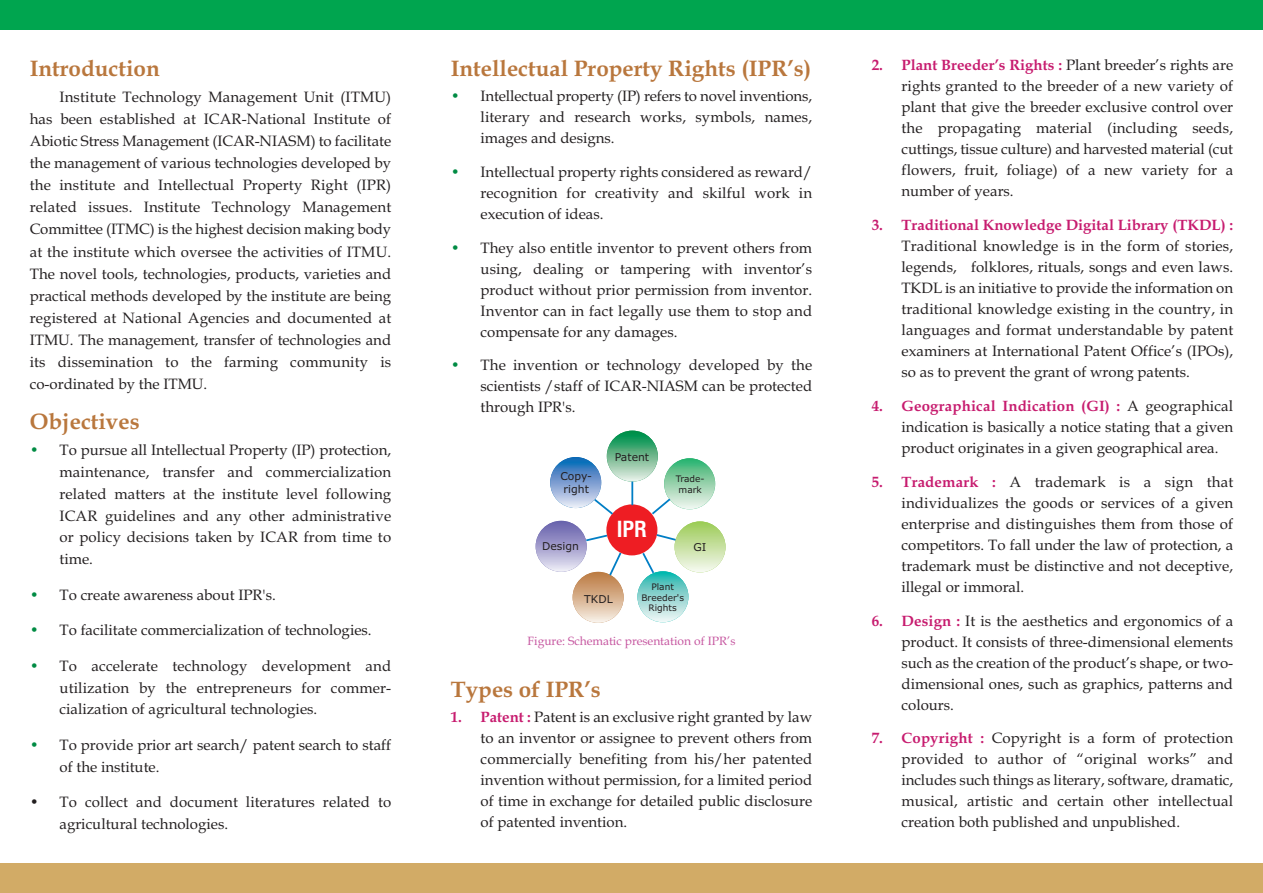
<style>
.page{position:relative;width:1263px;height:893px;background:#fff}
.page>*{position:absolute;margin:0;border:0;box-sizing:border-box;transform-origin:0 0}
.t1{font:700 22.5px "Book Antiqua";color:#b9773d}
.t2{font:21.6px "Swiss 721 BT Bold Condensed+VFAPYH";color:#fff}
.t3{font:15px/21px "Book Antiqua";color:#231f20;text-align:justify}
.t4{font:700 15px "Book Antiqua";color:#c71c6f}
.t5{font:12px "Book Antiqua";color:#c656a0}
.t6{font:10.8px/12.6px "Verdana+TXXOIV";color:#231f20;text-align:center}
.t7{font:9px/10.8px "Verdana+TXXOIV";color:#231f20;text-align:center}
.s1{color:#008b43}
.s2{font-weight:700;color:#c71c6f}
</style>
<div class="page">
<div style="left:0;top:0;width:1263px;height:30px;background:#00a54f"></div>
<div style="left:0;top:863px;width:1263px;height:30px;background:#d2ab66"></div>
<div style="left:607px;top:431px;width:51px;height:51px;background:linear-gradient(to bottom,#00883e,#efeee6);border-radius:50%"></div>
<svg style="left:664px;top:458px;width:51px;height:51px;background:#93d2ac"></svg>
<div style="left:674px;top:521px;width:51px;height:51px;background:linear-gradient(to bottom,#9ecc5a,#f3f7ec);border-radius:50%"></div>
<div style="left:606px;top:504px;width:51px;height:51px;background:#ee1d23;border-radius:50%"></div>
<svg style="left:637px;top:571px;width:51px;height:51px;background:#8dd4d1"></svg>
<div style="left:573px;top:572px;width:51px;height:51px;background:linear-gradient(to bottom,#bb783e,#f6eee3);border-radius:50%"></div>
<div style="left:536px;top:521px;width:51px;height:51px;background:linear-gradient(to bottom,#645da9,#e9e7f4);border-radius:50%"></div>
<svg style="left:550px;top:457px;width:51px;height:51px;background:#78a0d2"></svg>
<hr style="left:631px;top:482px;width:2px;height:23px;background:#007ec5">
<svg style="left:650px;top:497px;width:22px;height:19px"></svg>
<svg style="left:655px;top:533px;width:23px;height:9px"></svg>
<svg style="left:641px;top:551px;width:15px;height:24px"></svg>
<svg style="left:608px;top:550px;width:15px;height:27px"></svg>
<svg style="left:584px;top:533px;width:25px;height:10px"></svg>
<svg style="left:592px;top:497px;width:23px;height:19px"></svg>
<h1 class="t1" style="left:30px;top:55px;width:131px">Introduction</h1>
<p class="t3" style="left:30px;top:86px;width:363px;line-height:22px;text-indent:30px">Institute Technology Management Unit (ITMU) has been established at ICAR-National Institute of Abiotic Stress Management (ICAR-NIASM) to facilitate the management of various technologies developed by the institute and Intellectual Property Right (IPR) related issues. Institute Technology Management Committee (ITMC) is the highest decision making body at the institute which oversee the activities of ITMU.<br>The novel tools, technologies, products, varieties and practical methods developed by the institute are being registered at National Agencies and documented at ITMU. The management, transfer of technologies and its dissemination to the farming community is co-ordinated by the ITMU.</p>
<h1 class="t1" style="left:30px;top:408px;width:111px">Objectives</h1>
<p class="t3" style="left:60px;top:439px;width:333px;line-height:21.8px;text-indent:-30px"><span class="s1">•</span> To pursue all Intellectual Property (IP) protection, maintenance, transfer and commercialization related matters at the institute level following ICAR guidelines and any other administrative or policy decisions taken by ICAR from time to time.</p>
<p class="t3" style="left:30px;top:584px;width:248px"><span class="s1">•</span> To create awareness about IPR's.</p>
<p class="t3" style="left:30px;top:620px;width:343px"><span class="s1">•</span> To facilitate commercialization of technologies.</p>
<p class="t3" style="left:60px;top:655px;width:333px;line-height:21.8px;text-indent:-30px"><span class="s1">•</span> To accelerate technology development and utilization by the entrepreneurs for commer&shy;cialization of agricultural technologies.</p>
<p class="t3" style="left:60px;top:734px;width:333px;line-height:21.8px;text-indent:-30px"><span class="s1">•</span> To provide prior art search/ patent search to staff of the institute.</p>
<p class="t3" style="left:60px;top:791px;width:333px;line-height:21.8px;text-indent:-30px">• To collect and document literatures related to agricultural technologies.</p>
<h1 class="t1" style="left:451px;top:55px;width:362px">Intellectual Property Rights (IPR’s)</h1>
<p class="t3" style="left:480px;top:85px;width:333px;text-indent:-30px"><span class="s1">•</span> Intellectual property (IP) refers to novel inventions, literary and research works, symbols, names, images and designs.</p>
<p class="t3" style="left:480px;top:161px;width:333px;text-indent:-30px"><span class="s1">•</span> Intellectual property rights considered as reward/ recognition for creativity and skilful work in execution of ideas.</p>
<p class="t3" style="left:480px;top:237px;width:333px;text-indent:-30px"><span class="s1">•</span> They also entitle inventor to prevent others from using, dealing or tampering with inventor’s product without prior permission from inventor.<br>Inventor can in fact legally use them to stop and compensate for any damages.</p>
<p class="t3" style="left:480px;top:355px;width:333px;text-indent:-30px"><span class="s1">•</span> The invention or technology developed by the scientists /staff of ICAR-NIASM can be protected through IPR's.</p>
<p class="t6" style="left:560px;top:470px;width:33px">Copy&shy;right</p>
<p class="t6" style="left:542px;top:540px;width:38px">Design</p>
<p class="t6" style="left:615px;top:451px;width:36px">Patent</p>
<h2 class="t2" style="left:617px;top:517px;width:32px">IPR</h2>
<p class="t7" style="left:676px;top:473px;width:30px">Trade&shy;mark</p>
<p class="t6" style="left:693px;top:541px;width:14px">GI</p>
<p class="t6" style="left:584px;top:593px;width:30px">TKDL</p>
<p class="t7" style="left:641px;top:581px;width:44px">Plant<br>Breeder's<br>Rights</p>
<p class="t5" style="left:527px;top:634px;width:209px">Figure: Schematic presentation of IPR’s</p>
<h1 class="t1" style="left:451px;top:676px;width:152px">Types of IPR’s</h1>
<p class="t3" style="left:480px;top:706px;width:333px;text-indent:-30px"><span class="s2">1. Patent :</span> Patent is an exclusive right granted by law to an inventor or assignee to prevent others from commercially benefiting from his/her patented invention without permission, for a limited period of time in exchange for detailed public disclosure of patented invention.</p>
<p class="t3" style="left:901px;top:55px;width:333px;text-indent:-30px"><span class="s2">2. Plant Breeder’s Rights :</span> Plant breeder’s rights are rights granted to the breeder of a new variety of plant that give the breeder exclusive control over the propagating material (including seeds, cuttings, tissue culture) and harvested material (cut flowers, fruit, foliage) of a new variety for a number of years.</p>
<p class="t4" style="left:872px;top:216px;width:363px">3. Traditional Knowledge Digital Library (TKDL) :</p>
<p class="t3" style="left:901px;top:236px;width:333px">Traditional knowledge is in the form of stories, legends, folklores, rituals, songs and even laws.<br>TKDL is an initiative to provide the information on traditional knowledge existing in the country, in languages and format understandable by patent examiners at International Patent Office’s (IPOs), so as to prevent the grant of wrong patents.</p>
<p class="t3" style="left:901px;top:395px;width:333px;text-indent:-30px"><span class="s2">4. Geographical Indication (GI) :</span> A geographical indication is basically a notice stating that a given product originates in a given geographical area.</p>
<p class="t3" style="left:901px;top:471px;width:333px;text-indent:-30px"><span class="s2">5. Trademark :</span> A trademark is a sign that individualizes the goods or services of a given enterprise and distinguishes them from those of competitors. To fall under the law of protection, a trademark must be distinctive and not deceptive, illegal or immoral.</p>
<p class="t3" style="left:901px;top:610px;width:333px;text-indent:-30px"><span class="s2">6. Design :</span> It is the aesthetics and ergonomics of a product. It consists of three-dimensional elements such as the creation of the product’s shape, or two&shy;dimensional ones, such as graphics, patterns and colours.</p>
<p class="t3" style="left:901px;top:728px;width:333px;text-indent:-30px"><span class="s2">7. Copyright :</span> Copyright is a form of protection provided to author of “original works” and includes such things as literary, software, dramatic, musical, artistic and certain other intellectual creation both published and unpublished.</p>
</div>
